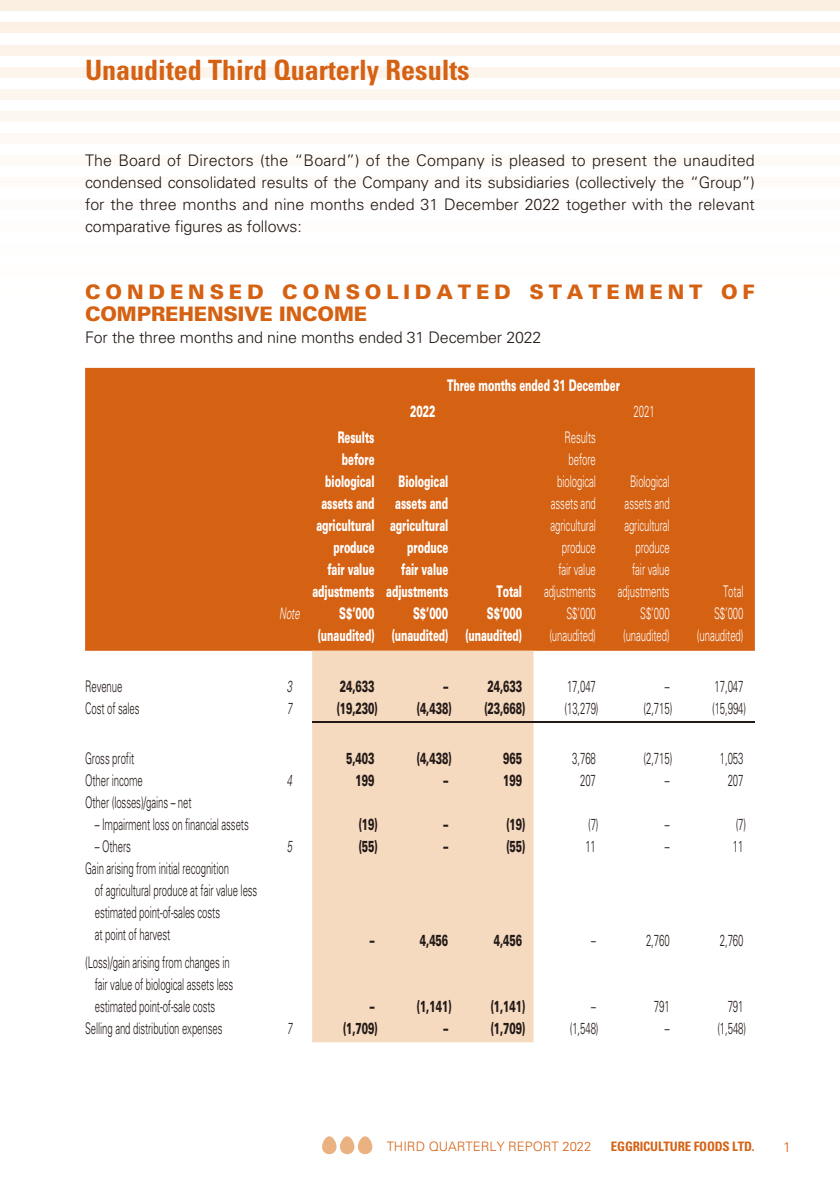
<style>
.page{position:relative;width:840px;height:1191px;background:#fff}
.page>*{position:absolute;margin:0;border:0;box-sizing:border-box;transform-origin:0 0}
.t1{font:700 condensed 28px "Univers LT Std";color:#d56113}
.t2{font:900 20px/22px "Univers LT Std";letter-spacing:.24em;color:#d56113}
.t3{font:300 16px/22px "Univers LT Std";letter-spacing:-.01em;color:#231916;scale:.6 1}
.t4{font:300 16px/22px "Univers LT Std";letter-spacing:-.01em;color:#231916;text-align:justify}
.t5{font:900 16px/22px "Univers LT Std";letter-spacing:-.01em;color:#fff;text-align:right;scale:.6 1}
.t6{font:300 16px/22px "Univers LT Std";letter-spacing:-.01em;color:#fff;text-align:right;scale:.6 1}
.t7{font:900 16px "Univers LT Std";letter-spacing:-.01em;color:#231916;scale:.6 1}
.t8{font:italic 300 16px "Univers LT Std";color:#231916;scale:.6 1}
.t9{font:italic 300 16px "Univers LT Std";color:#fff;scale:.6 1}
.t10{font:300 14px "Univers LT Std";color:#d56113}
.t11{font:300 13px "Univers LT Std";color:#d56113}
.t12{font:700 condensed 13px "Univers LT Std";letter-spacing:-.015em;color:#d56113}
</style>
<div class="page">
<div style="left:0;top:23px;width:839px;height:10px;background:#fcf0e5"></div>
<div style="left:0;top:45px;width:839px;height:10px;background:#fcf3e9"></div>
<div style="left:0;top:67px;width:839px;height:10px;background:#fdf4ec"></div>
<div style="left:0;top:89px;width:839px;height:10px;background:#fdf6ee"></div>
<div style="left:0;top:111px;width:839px;height:10px;background:#fef8f1"></div>
<div style="left:0;top:134px;width:839px;height:10px;background:#fef8f3"></div>
<div style="left:0;top:156px;width:839px;height:10px;background:#fefaf6"></div>
<div style="left:0;top:178px;width:839px;height:10px;background:#fefbf7"></div>
<div style="left:0;top:200px;width:839px;height:10px;background:#fefcfa"></div>
<div style="left:0;top:222px;width:839px;height:10px;background:#fefdfb"></div>
<div style="left:0;top:0;width:839px;height:11px;background:#fbefe3"></div>
<div style="left:322px;top:1136px;width:14px;height:18px;background:#eab280;border-radius:7px"></div>
<div style="left:339px;top:1136px;width:15px;height:18px;background:#eab280;border-radius:7px"></div>
<div style="left:357px;top:1136px;width:15px;height:18px;background:#eab280;border-radius:7px"></div>
<div style="left:85px;top:368px;width:669px;height:283px;background:#d56113"></div>
<div style="left:312px;top:651px;width:221px;height:391px;background:#f5dac0"></div>
<hr style="left:312px;top:722px;width:442px;height:1px;background:#231916">
<h1 class="t1" style="left:85px;top:57px;width:386px">Unaudited Third Quarterly Results</h1>
<p class="t4" style="left:85px;top:151px;width:671px">The Board of Directors (the “Board”) of the Company is pleased to present the unaudited condensed consolidated results of the Company and its subsidiaries (collectively the “Group”) for the three months and nine months ended 31 December 2022 together with the relevant comparative figures as follows:</p>
<p class="t2" style="left:85px;top:282px;width:670px">CONDENSED CONSOLIDATED STATEMENT OF<br>COMPREHENSIVE INCOME</p>
<p class="t4" style="left:85px;top:327px;width:457px">For the three months and nine months ended 31 December 2022</p>
<p class="t5" style="left:447px;top:375px;width:289px">Three months ended 31 December</p>
<p class="t5" style="left:410px;top:401px;width:44px">2022</p>
<p class="t6" style="left:633px;top:401px;width:37px">2021</p>
<p class="t5" style="left:312px;top:427px;width:105px">Results before biological assets and agricultural produce fair value adjustments</p>
<p class="t6" style="left:543px;top:427px;width:88px">Results before biological assets and agricultural produce<br>fair value adjustments</p>
<p class="t5" style="left:386px;top:471px;width:105px">Biological assets and agricultural produce fair value adjustments</p>
<p class="t6" style="left:617px;top:471px;width:88px">Biological assets and agricultural produce<br>fair value adjustments</p>
<p class="t5" style="left:496px;top:581px;width:44px">Total</p>
<p class="t6" style="left:722px;top:581px;width:36px">Total</p>
<p class="t9" style="left:279px;top:606px;width:36px">Note</p>
<p class="t5" style="left:339px;top:603px;width:60px">S$’000</p>
<p class="t5" style="left:413px;top:603px;width:60px">S$’000</p>
<p class="t5" style="left:486px;top:603px;width:60px">S$’000</p>
<p class="t6" style="left:566px;top:603px;width:51px">S$’000</p>
<p class="t6" style="left:640px;top:603px;width:51px">S$’000</p>
<p class="t6" style="left:713px;top:603px;width:51px">S$’000</p>
<p class="t5" style="left:318px;top:625px;width:342px">(unaudited) (unaudited) (unaudited)</p>
<p class="t6" style="left:549px;top:625px;width:79px">(unaudited)</p>
<p class="t6" style="left:622px;top:625px;width:79px">(unaudited)</p>
<p class="t6" style="left:696px;top:625px;width:79px">(unaudited)</p>
<p class="t3" style="left:85px;top:676px;width:64px">Revenue</p>
<p class="t8" style="left:286px;top:679px;width:10px">3</p>
<p class="t7" style="left:339px;top:679px;width:59px">24,633</p>
<p class="t7" style="left:443px;top:679px;width:10px">–</p>
<p class="t7" style="left:487px;top:679px;width:59px">24,633</p>
<p class="t3" style="left:566px;top:676px;width:50px">17,047</p>
<p class="t3" style="left:664px;top:676px;width:10px">–</p>
<p class="t3" style="left:714px;top:676px;width:50px">17,047</p>
<p class="t3" style="left:85px;top:698px;width:92px">Cost of sales</p>
<p class="t8" style="left:286px;top:701px;width:10px">7</p>
<p class="t7" style="left:336px;top:701px;width:70px">(19,230)</p>
<p class="t7" style="left:416px;top:701px;width:59px">(4,438)</p>
<p class="t7" style="left:484px;top:701px;width:70px">(23,668)</p>
<p class="t3" style="left:564px;top:698px;width:58px">(13,279)</p>
<p class="t3" style="left:643px;top:698px;width:49px">(2,715)</p>
<p class="t3" style="left:711px;top:698px;width:58px">(15,994)</p>
<p class="t3" style="left:85px;top:748px;width:83px">Gross profit</p>
<p class="t7" style="left:346px;top:751px;width:49px">5,403</p>
<p class="t7" style="left:416px;top:751px;width:59px">(4,438)</p>
<p class="t7" style="left:503px;top:751px;width:33px">965</p>
<p class="t3" style="left:572px;top:748px;width:41px">3,768</p>
<p class="t3" style="left:643px;top:748px;width:49px">(2,715)</p>
<p class="t3" style="left:719px;top:748px;width:41px">1,053</p>
<p class="t3" style="left:85px;top:770px;width:98px">Other income</p>
<p class="t8" style="left:286px;top:773px;width:10px">4</p>
<p class="t7" style="left:355px;top:773px;width:33px">199</p>
<p class="t7" style="left:443px;top:773px;width:10px">–</p>
<p class="t7" style="left:503px;top:773px;width:33px">199</p>
<p class="t3" style="left:579px;top:770px;width:28px">207</p>
<p class="t3" style="left:664px;top:770px;width:10px">–</p>
<p class="t3" style="left:727px;top:770px;width:28px">207</p>
<p class="t3" style="left:85px;top:792px;width:179px">Other (losses)/gains – net</p>
<p class="t3" style="left:95px;top:814px;width:258px">– Impairment loss on financial assets</p>
<p class="t7" style="left:358px;top:817px;width:33px">(19)</p>
<p class="t7" style="left:443px;top:817px;width:9px">–</p>
<p class="t7" style="left:506px;top:817px;width:33px">(19)</p>
<p class="t3" style="left:587px;top:814px;width:19px">(7)</p>
<p class="t3" style="left:664px;top:814px;width:10px">–</p>
<p class="t3" style="left:735px;top:814px;width:19px">(7)</p>
<p class="t3" style="left:95px;top:836px;width:62px">– Others</p>
<p class="t8" style="left:286px;top:839px;width:10px">5</p>
<p class="t7" style="left:358px;top:839px;width:33px">(55)</p>
<p class="t7" style="left:443px;top:839px;width:9px">–</p>
<p class="t7" style="left:506px;top:839px;width:33px">(55)</p>
<p class="t3" style="left:585px;top:836px;width:19px">11</p>
<p class="t3" style="left:664px;top:836px;width:9px">–</p>
<p class="t3" style="left:732px;top:836px;width:19px">11</p>
<p class="t3" style="left:95px;top:858px;width:272px;text-indent:-10px">Gain arising from initial recognition<br>of agricultural produce at fair value less estimated point-of-sales costs<br>at point of harvest</p>
<p class="t7" style="left:369px;top:932px;width:9px">–</p>
<p class="t7" style="left:419px;top:932px;width:49px">4,456</p>
<p class="t7" style="left:493px;top:932px;width:49px">4,456</p>
<p class="t3" style="left:590px;top:930px;width:9px">–</p>
<p class="t3" style="left:645px;top:930px;width:41px">2,760</p>
<p class="t3" style="left:719px;top:930px;width:41px">2,760</p>
<p class="t3" style="left:95px;top:952px;width:232px;text-indent:-10px">(Loss)/gain arising from changes in fair value of biological assets less estimated point-of-sale costs</p>
<p class="t7" style="left:369px;top:998px;width:9px">–</p>
<p class="t7" style="left:416px;top:998px;width:59px">(1,141)</p>
<p class="t7" style="left:490px;top:998px;width:59px">(1,141)</p>
<p class="t3" style="left:590px;top:996px;width:9px">–</p>
<p class="t3" style="left:653px;top:996px;width:28px">791</p>
<p class="t3" style="left:727px;top:996px;width:28px">791</p>
<p class="t3" style="left:85px;top:1018px;width:230px">Selling and distribution expenses</p>
<p class="t8" style="left:286px;top:1020px;width:10px">7</p>
<p class="t7" style="left:343px;top:1020px;width:59px">(1,709)</p>
<p class="t7" style="left:443px;top:1020px;width:10px">–</p>
<p class="t7" style="left:490px;top:1020px;width:59px">(1,709)</p>
<p class="t3" style="left:569px;top:1018px;width:49px">(1,548)</p>
<p class="t3" style="left:664px;top:1018px;width:10px">–</p>
<p class="t3" style="left:717px;top:1018px;width:49px">(1,548)</p>
<p class="t11" style="left:386px;top:1140px;width:206px">THIRD QUARTERLY REPORT 2022</p>
<p class="t12" style="left:610px;top:1140px;width:145px">EGGRICULTURE FOODS LTD.</p>
<p class="t10" style="left:782px;top:1140px;width:9px">1</p>
</div>
